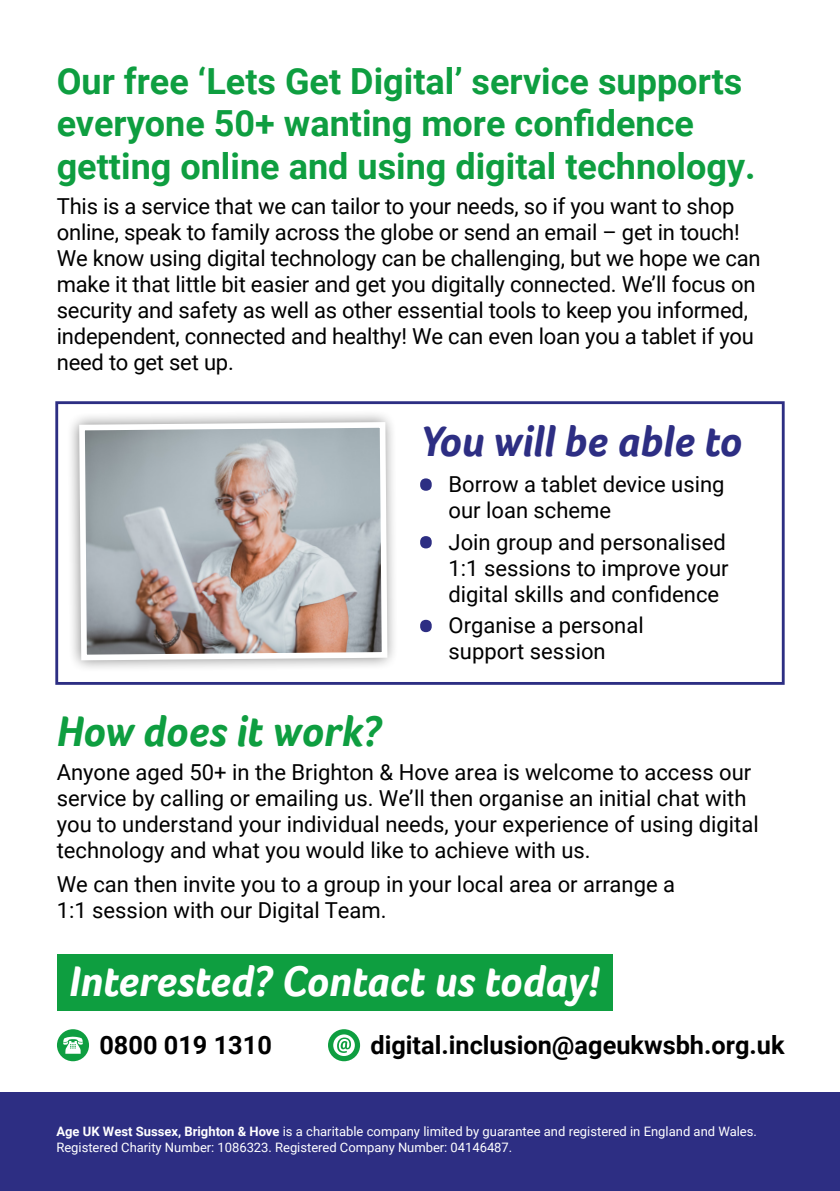
<style>
.page{position:relative;width:840px;height:1191px;background:#fff}
.page>*{position:absolute;margin:0;border:0;box-sizing:border-box;transform-origin:0 0}
.t1{font:italic 700 44px "Foco";letter-spacing:-.005em;color:#fff}
.t2{font:italic 700 44px "Foco";color:#2d2e83}
.t3{font:italic 700 44px "Foco";letter-spacing:-.005em;color:#0e9e40}
.t4{font:700 36px/42px "Roboto";color:#0e9e40}
.t5{font:700 25.2px "Roboto";color:#000}
.t6{font:22px/26px "Roboto";color:#000}
.t7{font:13px/15.6px "Roboto";color:#fff}
.s1{font-weight:700}
</style>
<div class="page">
<div style="left:0;top:1092px;width:839px;height:99px;background:#2d2e83"></div>
<svg style="left:420px;top:478px;width:11px;height:13px"></svg>
<svg style="left:420px;top:536px;width:11px;height:12px"></svg>
<svg style="left:420px;top:620px;width:11px;height:12px"></svg>
<div style="left:55px;top:401px;width:729px;height:284px;border:3px solid #2d2e83"></div>
<svg style="left:71px;top:414px;width:323px;height:254px;fill:#eee"></svg>
<svg style="left:76px;top:419px;width:314px;height:244px;background:#b5b2b3"></svg>
<div style="left:57px;top:954px;width:555px;height:56px;background:#0e9e40"></div>
<div style="left:57px;top:1029px;width:32px;height:32px;background:#0e9e40;border-radius:50%"></div>
<svg style="left:63px;top:1036px;width:20px;height:17px"></svg>
<div style="left:328px;top:1029px;width:32px;height:32px;background:#0e9e40;border-radius:50%"></div>
<svg style="left:333px;top:1034px;width:21px;height:22px"></svg>
<svg style="left:337px;top:1037px;width:14px;height:16px"></svg>
<h2 class="t4" style="left:57px;top:59px;width:700px">Our free ‘Lets Get Digital’ service supports everyone 50+ wanting more confidence getting online and using digital technology.</h2>
<p class="t6" style="left:57px;top:192px;width:705px">This is a service that we can tailor to your needs, so if you want to shop online, speak to family across the globe or send an email – get in touch!<br>We know using digital technology can be challenging, but we hope we can make it that little bit easier and get you digitally connected. We’ll focus on security and safety as well as other essential tools to keep you informed, independent, connected and healthy! We can even loan you a tablet if you need to get set up.</p>
<h1 class="t2" style="left:420px;top:415px;width:323px">You will be able to</h1>
<p class="t6" style="left:448px;top:470px;width:277px">Borrow a tablet device using our loan scheme</p>
<p class="t6" style="left:448px;top:528px;width:281px">Join group and personalised<br>1:1 sessions to improve your digital skills and confidence</p>
<p class="t6" style="left:448px;top:611px;width:196px">Organise a personal support session</p>
<h1 class="t3" style="left:57px;top:705px;width:326px">How does it work?</h1>
<p class="t6" style="left:57px;top:758px;width:703px">Anyone aged 50+ in the Brighton &amp; Hove area is welcome to access our service by calling or emailing us. We’ll then organise an initial chat with you to understand your individual needs, your experience of using digital technology and what you would like to achieve with us.</p>
<p class="t6" style="left:57px;top:870px;width:619px">We can then invite you to a group in your local area or arrange a<br>1:1 session with our Digital Team.</p>
<h1 class="t1" style="left:69px;top:955px;width:531px">Interested? Contact us today!</h1>
<p class="t5" style="left:370px;top:1027px;width:415px">digital.inclusion@ageukwsbh.org.uk</p>
<p class="t5" style="left:99px;top:1027px;width:174px">0800 019 1310</p>
<p class="t7" style="left:56px;top:1123px;width:701px"><span class="s1">Age UK West Sussex, Brighton &amp; Hove</span> is a charitable company limited by guarantee and registered in England and Wales.<br>Registered Charity Number: 1086323. Registered Company Number: 04146487.</p>
</div>
